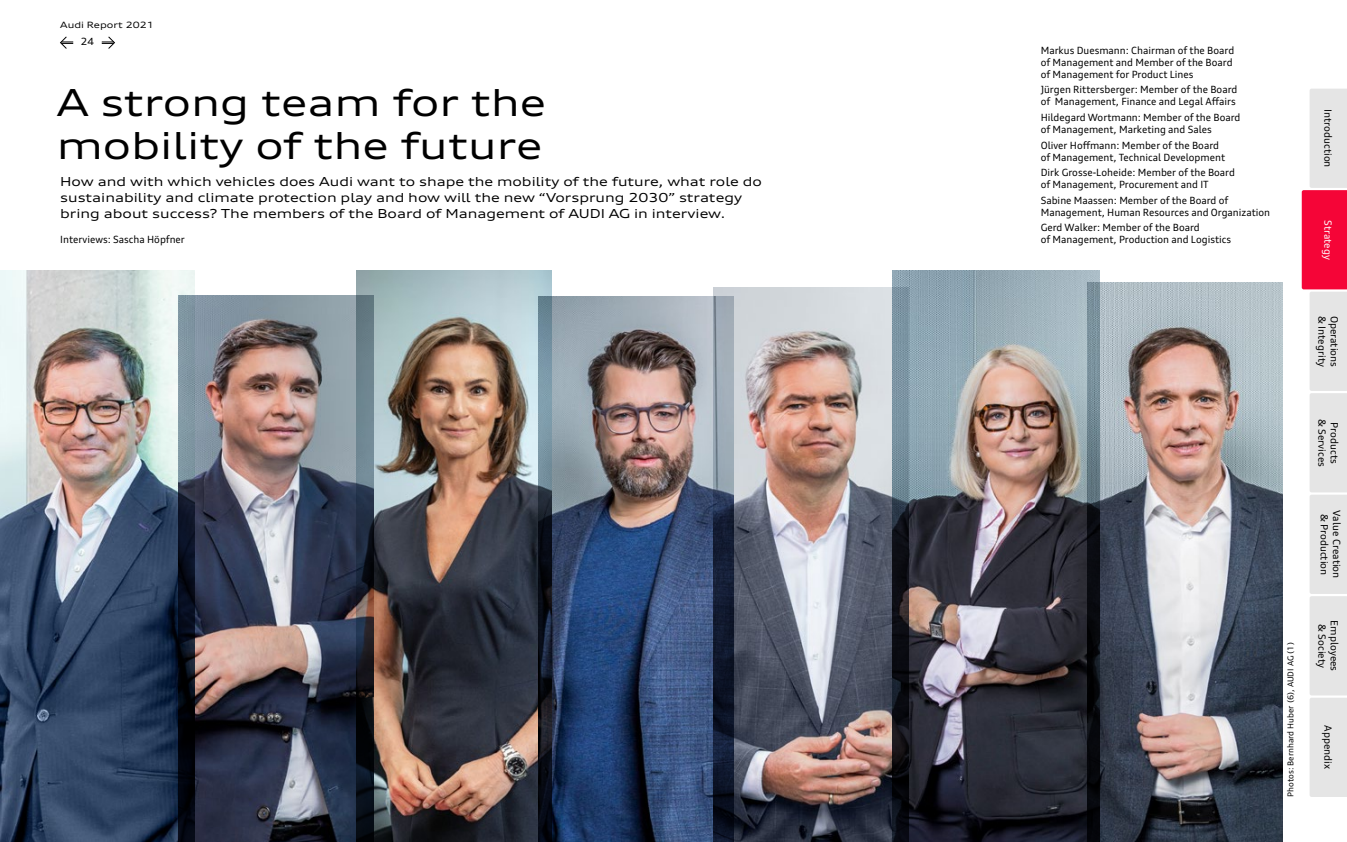
<style>
.page{position:relative;width:1347px;height:842px;background:#fff}
.page>*{position:absolute;margin:0;border:0;box-sizing:border-box;transform-origin:0 0}
.t1{font:expanded 37.5px "Audi Type";color:#000}
.t2{font:expanded 12.5px/16.2px "Audi Type";color:#000}
.t3{font:10px/12px "Audi Type";color:#000}
.t4{font:10px "Audi Type";color:#fff}
.t5{font:10px "Audi Type Var";color:#000}
.t6{font:expanded 8.75px "Audi Type";color:#000}
.t7{font:8.12px "Audi Type";color:#000}
</style>
<div class="page">
<img style="left:713px;top:287px;width:179px;height:555px">
<img style="left:0;top:271px;width:195px;height:571px">
<img style="left:892px;top:271px;width:207px;height:571px">
<img style="left:357px;top:271px;width:195px;height:571px">
<img style="left:178px;top:295px;width:195px;height:547px">
<img style="left:538px;top:297px;width:195px;height:545px">
<img style="left:1087px;top:283px;width:194px;height:559px">
<svg style="left:102px;top:36px;width:13px;height:13px"></svg>
<svg style="left:60px;top:36px;width:13px;height:13px"></svg>
<svg style="left:1301px;top:89px;width:45px;height:708px"></svg>
<p class="t6" style="left:60px;top:19px;width:95px">Audi Report 2021</p>
<p class="t5" style="left:81px;top:36px;width:15px">24</p>
<h1 class="t1" style="left:57px;top:79px;width:491px">A strong team for the</h1>
<h1 class="t1" style="left:57px;top:122px;width:487px">mobility of the future</h1>
<p class="t2" style="left:60px;top:173px;width:703px">How and with which vehicles does Audi want to shape the mobility of the future, what role do sustainability and climate protection play and how will the new “Vorsprung 2030” strategy bring about success? The members of the Board of Management of AUDI AG in interview.</p>
<p class="t3" style="left:60px;top:233px;width:126px">Interviews: Sascha Höpfner</p>
<p class="t3" style="left:1040px;top:44px;width:195px">Markus Duesmann: Chairman of the Board of Management and Member of the Board of Management for Product Lines</p>
<p class="t3" style="left:1040px;top:84px;width:198px">Jürgen Rittersberger: Member of the Board of Management, Finance and Legal Affairs</p>
<p class="t3" style="left:1040px;top:111px;width:201px">Hildegard Wortmann: Member of the Board of Management, Marketing and Sales</p>
<p class="t3" style="left:1040px;top:139px;width:186px">Oliver Hoffmann: Member of the Board of Management, Technical Development</p>
<p class="t3" style="left:1040px;top:166px;width:196px">Dirk Grosse-Loheide: Member of the Board of Management, Procurement and IT</p>
<p class="t3" style="left:1040px;top:194px;width:231px">Sabine Maassen: Member of the Board of<br>Management, Human Resources and Organization</p>
<p class="t3" style="left:1040px;top:221px;width:192px">Gerd Walker: Member of the Board<br>of Management, Production and Logistics</p>
<p class="t3" style="left:1334px;top:109px;width:60px;rotate:90deg">Introduction</p>
<p class="t4" style="left:1334px;top:220px;width:41px;rotate:90deg">Strategy</p>
<p class="t7" style="left:1285px;top:797px;width:156px;rotate:-90deg">Photos: Bernhard Huber (6), AUDI AG (1)</p>
<p class="t3" style="left:1328px;top:316px;width:52px;rotate:90deg">&amp; Integrity</p>
<p class="t3" style="left:1340px;top:315px;width:53px;rotate:90deg">Operations</p>
<p class="t3" style="left:1328px;top:418px;width:50px;rotate:90deg">&amp; Services</p>
<p class="t3" style="left:1340px;top:422px;width:43px;rotate:90deg">Products</p>
<p class="t3" style="left:1330px;top:513px;width:63px;rotate:90deg">&amp; Production</p>
<p class="t3" style="left:1342px;top:510px;width:70px;rotate:90deg">Value Creation</p>
<p class="t3" style="left:1328px;top:623px;width:46px;rotate:90deg">&amp; Society</p>
<p class="t3" style="left:1340px;top:620px;width:52px;rotate:90deg">Employees</p>
<p class="t3" style="left:1334px;top:725px;width:45px;rotate:90deg">Appendix</p>
</div>
